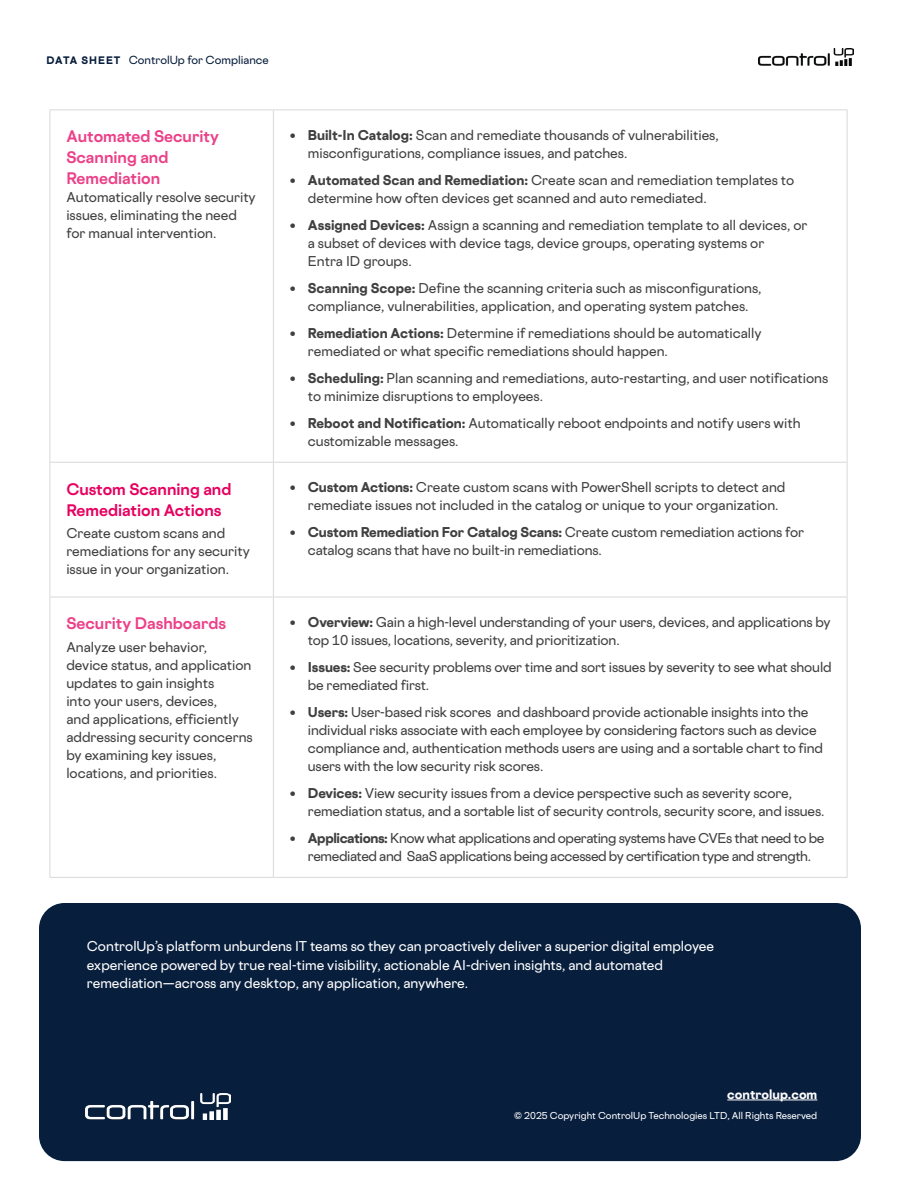
<style>
.page{position:relative;width:900px;height:1200px;background:#fff}
.page>*{position:absolute;margin:0;border:0;box-sizing:border-box;transform-origin:0 0}
.t1{font:700 15px/21px "Cosmica";color:#ec4088}
.t2{font:700 15px/21px "Cosmica";color:#e60060}
.t3{font:500 12.75px/18px "Cosmica";color:#404040}
.t4{font:500 12.75px/18.8px "Cosmica";color:#fff}
.t5{font:500 12.75px/18px "Cosmica";letter-spacing:-.03em;color:#404040;text-align:center}
.t6{font:800 12px "Cosmica";color:#fff}
.t7{font:500 10.5px "Cosmica";color:#081e3d}
.t8{font:500 9px "Cosmica";color:#fff}
.s1{font-weight:800;font-size:9.75px}
.s2{font-weight:800}
</style>
<div class="page">
<img style="left:759px;top:49px;width:94px;height:16px">
<hr style="left:50px;top:110px;width:223px;height:1px;background:#d9d9d9">
<hr style="left:50px;top:110px;width:1px;height:352px;background:#d9d9d9">
<hr style="left:273px;top:110px;width:575px;height:1px;background:#d9d9d9">
<hr style="left:273px;top:110px;width:1px;height:352px;background:#d9d9d9">
<hr style="left:847px;top:110px;width:1px;height:352px;background:#d9d9d9">
<hr style="left:50px;top:462px;width:223px;height:1px;background:#d9d9d9">
<hr style="left:50px;top:463px;width:1px;height:134px;background:#d9d9d9">
<hr style="left:273px;top:462px;width:575px;height:1px;background:#d9d9d9">
<hr style="left:273px;top:463px;width:1px;height:134px;background:#d9d9d9">
<hr style="left:847px;top:463px;width:1px;height:134px;background:#d9d9d9">
<hr style="left:50px;top:597px;width:223px;height:1px;background:#d9d9d9">
<hr style="left:50px;top:597px;width:1px;height:280px;background:#d9d9d9">
<hr style="left:273px;top:597px;width:575px;height:1px;background:#d9d9d9">
<hr style="left:273px;top:597px;width:1px;height:280px;background:#d9d9d9">
<hr style="left:847px;top:597px;width:1px;height:280px;background:#d9d9d9">
<hr style="left:50px;top:877px;width:223px;height:1px;background:#d9d9d9">
<hr style="left:273px;top:877px;width:575px;height:1px;background:#d9d9d9">
<div style="left:39px;top:903px;width:822px;height:258px;background:#081e3d;border-radius:26px"></div>
<img style="left:85px;top:1094px;width:146px;height:25px">
<hr style="left:727px;top:1100px;width:90px;height:1px;background:#fff">
<p class="t7" style="left:46px;top:54px;width:224px"><span class="s1">DATA SHEET</span> ControlUp for Compliance</p>
<p class="t1" style="left:66px;top:126px;width:154px">Automated Security<br>Scanning and<br>Remediation</p>
<p class="t3" style="left:66px;top:188px;width:191px">Automatically resolve security issues, eliminating the need for manual intervention.</p>
<p class="t3" style="left:308px;top:126px;width:412px;text-indent:-18px">• <span class="s2">Built-In Catalog:</span> Scan and remediate thousands of vulnerabilities, misconfigurations, compliance issues, and patches.</p>
<p class="t3" style="left:308px;top:171px;width:488px;text-indent:-18px">• <span class="s2">Automated Scan and Remediation:</span> Create scan and remediation templates to determine how often devices get scanned and auto remediated.</p>
<p class="t3" style="left:308px;top:216px;width:501px;text-indent:-18px">• <span class="s2">Assigned Devices:</span> Assign a scanning and remediation template to all devices, or a subset of devices with device tags, device groups, operating systems or<br>Entra ID groups.</p>
<p class="t3" style="left:290px;top:279px;width:473px;text-align:center">• <span class="s2">Scanning Scope:</span> Define the scanning criteria such as misconfigurations, compliance, vulnerabilities, application, and operating system patches.</p>
<p class="t3" style="left:308px;top:324px;width:455px;text-indent:-18px">• <span class="s2">Remediation Actions:</span> Determine if remediations should be automatically remediated or what specific remediations should happen.</p>
<p class="t3" style="left:308px;top:369px;width:522px;text-indent:-18px">• <span class="s2">Scheduling:</span> Plan scanning and remediations, auto-restarting, and user notifications to minimize disruptions to employees.</p>
<p class="t3" style="left:308px;top:414px;width:494px;text-indent:-18px">• <span class="s2">Reboot and Notification:</span> Automatically reboot endpoints and notify users with customizable messages.</p>
<p class="t2" style="left:66px;top:478px;width:167px">Custom Scanning and<br>Remediation Actions</p>
<p class="t3" style="left:66px;top:524px;width:185px">Create custom scans and remediations for any security issue in your organization.</p>
<p class="t3" style="left:308px;top:478px;width:479px;text-indent:-18px">• <span class="s2">Custom Actions:</span> Create custom scans with PowerShell scripts to detect and remediate issues not included in the catalog or unique to your organization.</p>
<p class="t3" style="left:308px;top:523px;width:498px;text-indent:-18px">• <span class="s2">Custom Remediation For Catalog Scans:</span> Create custom remediation actions for catalog scans that have no built-in remediations.</p>
<p class="t1" style="left:66px;top:613px;width:161px">Security Dashboards</p>
<p class="t3" style="left:66px;top:638px;width:188px">Analyze user behavior,<br>device status, and application updates to gain insights<br>into your users, devices,<br>and applications, efficiently addressing security concerns by examining key issues, locations, and priorities.</p>
<p class="t3" style="left:308px;top:613px;width:524px;text-indent:-18px">• <span class="s2">Overview:</span> Gain a high-level understanding of your users, devices, and applications by top 10 issues, locations, severity, and prioritization.</p>
<p class="t3" style="left:308px;top:658px;width:525px;text-indent:-18px">• <span class="s2">Issues:</span> See security problems over time and sort issues by severity to see what should be remediated first.</p>
<p class="t3" style="left:308px;top:703px;width:517px;text-indent:-18px">• <span class="s2">Users:</span> User-based risk scores and dashboard provide actionable insights into the individual risks associate with each employee by considering factors such as device compliance and, authentication methods users are using and a sortable chart to find users with the low security risk scores.</p>
<p class="t3" style="left:308px;top:784px;width:518px;text-indent:-18px">• <span class="s2">Devices:</span> View security issues from a device perspective such as severity score, remediation status, and a sortable list of security controls, security score, and issues.</p>
<p class="t5" style="left:290px;top:829px;width:536px">• <span class="s2">Applications:</span> Know what applications and operating systems have CVEs that need to be remediated and SaaS applications being accessed by certification type and strength.</p>
<p class="t4" style="left:87px;top:937px;width:629px">ControlUp’s platform unburdens IT teams so they can proactively deliver a superior digital employee experience powered by true real-time visibility, actionable AI-driven insights, and automated remediation—across any desktop, any application, anywhere.</p>
<p class="t6" style="left:727px;top:1086px;width:92px">controlup.com</p>
<p class="t8" style="left:514px;top:1110px;width:304px">© 2025 Copyright ControlUp Technologies LTD, All Rights Reserved</p>
</div>
